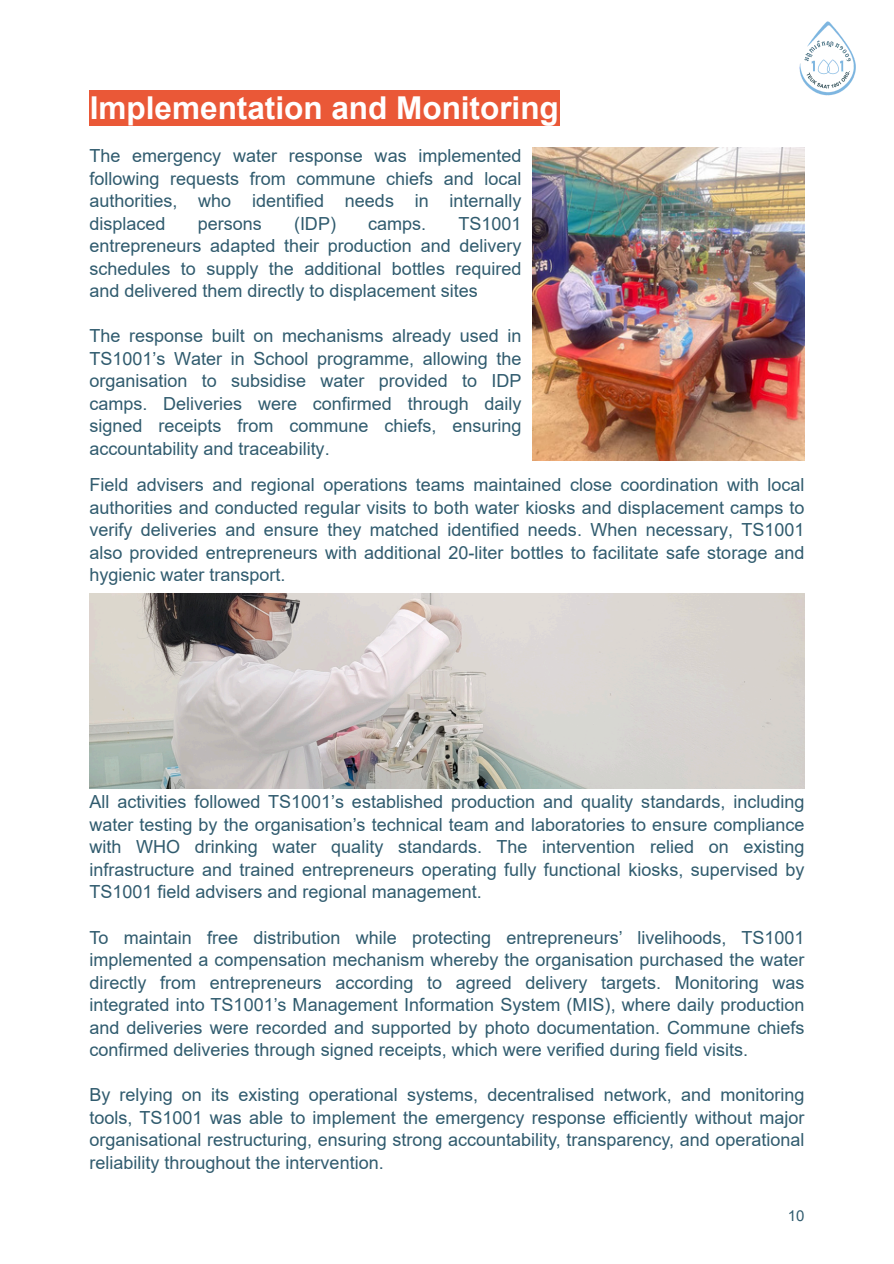
<style>
.page{position:relative;width:894px;height:1264px;background:#fff}
.page>*{position:absolute;margin:0;border:0;box-sizing:border-box;transform-origin:0 0}
.t1{font:700 31.5px "Arial";color:#fff}
.t2{font:18px/22.5px "Arial";color:#305b6e;text-align:justify}
.t3{font:15px "Arial";color:#305b6e}
</style>
<div class="page">
<img style="left:532px;top:147px;width:272px;height:313px">
<img style="left:89px;top:593px;width:715px;height:195px">
<div style="left:89px;top:90px;width:470px;height:36px;background:#ea5837"></div>
<img style="left:799px;top:21px;width:57px;height:75px">
<h1 class="t1" style="left:90px;top:90px;width:470px">Implementation and Monitoring</h1>
<p class="t2" style="left:89px;top:145px;width:433px">The emergency water response was implemented following requests from commune chiefs and local authorities, who identified needs in internally displaced</p>
<p class="t2" style="left:89px;top:212px;width:433px;text-indent:369px">TS1001 entrepreneurs adapted their production and delivery schedules to supply the additional bottles required and delivered them directly to displacement sites</p>
<p class="t2" style="left:89px;top:325px;width:433px">The response built on mechanisms already used in TS1001’s Water in School programme, allowing the organisation to subsidise water provided to IDP camps. Deliveries were confirmed through daily signed receipts from commune chiefs, ensuring accountability and traceability.</p>
<p class="t2" style="left:198px;top:212px;width:66px">persons</p>
<p class="t2" style="left:294px;top:212px;width:43px">(IDP)</p>
<p class="t2" style="left:368px;top:212px;width:60px">camps.</p>
<p class="t2" style="left:89px;top:474px;width:716px">Field advisers and regional operations teams maintained close coordination with local authorities and conducted regular visits to both water kiosks and displacement camps to verify deliveries and ensure they matched identified needs. When necessary, TS1001 also provided entrepreneurs with additional 20-liter bottles to facilitate safe storage and hygienic water transport.</p>
<p class="t2" style="left:89px;top:791px;width:716px">All activities followed TS1001’s established production and quality standards, including water testing by the organisation’s technical team and laboratories to ensure compliance with WHO drinking water quality standards. The intervention relied on existing infrastructure and trained entrepreneurs operating fully functional kiosks, supervised by TS1001 field advisers and regional management.</p>
<p class="t2" style="left:89px;top:926px;width:716px">To maintain free distribution while protecting entrepreneurs’ livelihoods, TS1001 implemented a compensation mechanism whereby the organisation purchased the water directly from entrepreneurs according to agreed delivery targets. Monitoring was integrated into TS1001’s Management Information System (MIS), where daily production and deliveries were recorded and supported by photo documentation. Commune chiefs confirmed deliveries through signed receipts, which were verified during field visits.</p>
<p class="t2" style="left:89px;top:1083px;width:716px">By relying on its existing operational systems, decentralised network, and monitoring tools, TS1001 was able to implement the emergency response efficiently without major organisational restructuring, ensuring strong accountability, transparency, and operational reliability throughout the intervention.</p>
<p class="t3" style="left:787px;top:1207px;width:18px">10</p>
</div>
